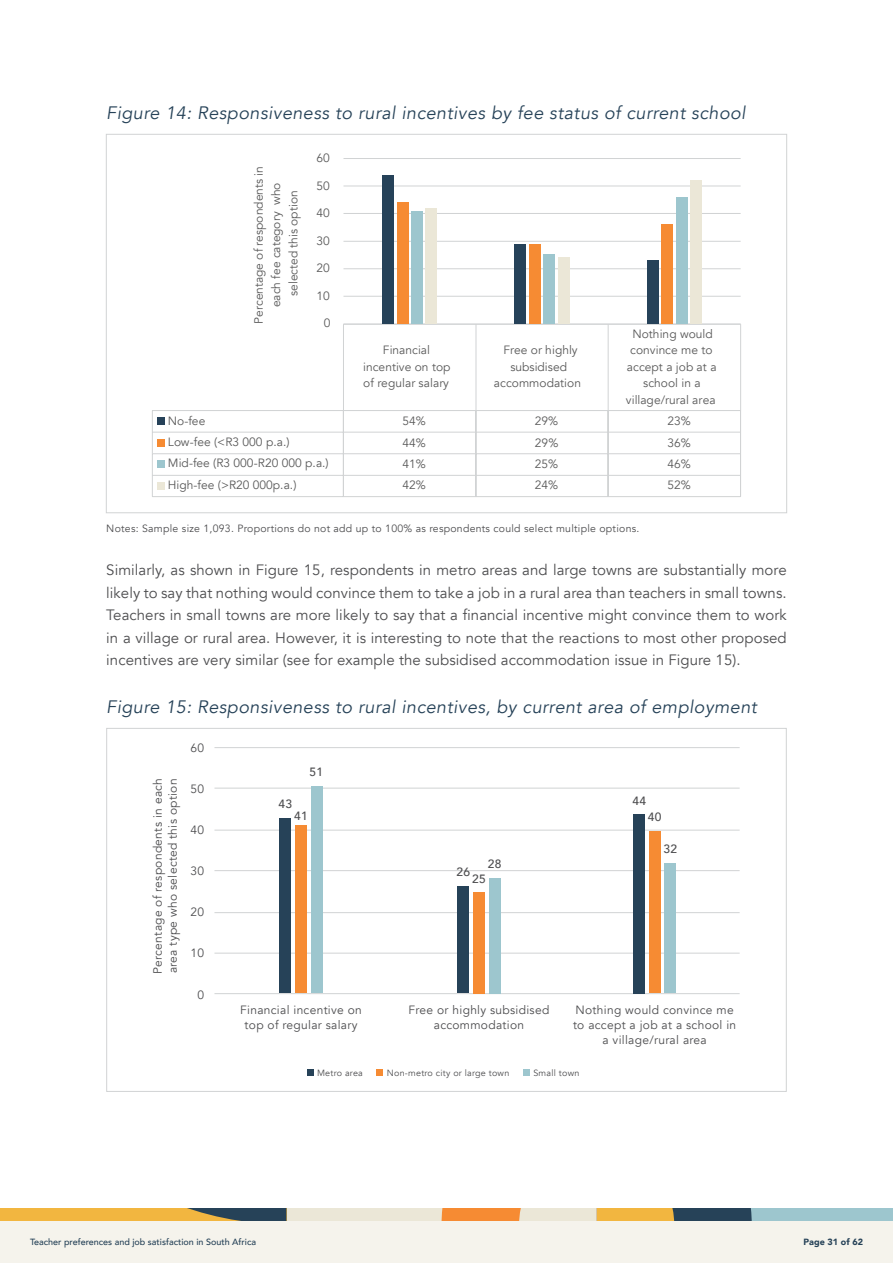
<style>
.page{position:relative;width:893px;height:1263px;background:#fff}
.page>*{position:absolute;margin:0;border:0;box-sizing:border-box;transform-origin:0 0}
.t1{font:italic 18px "Avenir";letter-spacing:.025em;color:#264258}
.t2{font:15px/22.5px "Avenir";letter-spacing:.005em;color:#4d4d4f;text-align:justify}
.t3{font:12px/16.5px "Avenir";color:#595959;text-align:center}
.t4{font:12px/15px "Avenir";letter-spacing:.025em;color:#4d4d4f;text-align:center}
.t5{font:500 12px "Avenir";letter-spacing:.025em;color:#4d4d4f}
.t6{font:10.5px "Avenir";letter-spacing:.025em;color:#4d4d4f}
.t7{font:500 9px "Avenir";color:#264258}
.t8{font:9px "Avenir";letter-spacing:.025em;color:#4d4d4f}
.t9{font:900 9px "Avenir";color:#264258}
</style>
<div class="page">
<div style="left:0;top:1208px;width:893px;height:55px;background:#f5f3ec"></div>
<div style="left:0;top:1208px;width:893px;height:12px;background:#ebe7d7"></div>
<svg style="left:0;top:1208px;width:286px;height:12px"></svg>
<svg style="left:442px;top:1208px;width:451px;height:12px"></svg>
<hr style="left:343px;top:296px;width:398px;height:1px;background:#d1d3d4">
<hr style="left:343px;top:268px;width:398px;height:1px;background:#d1d3d4">
<hr style="left:343px;top:241px;width:398px;height:1px;background:#d1d3d4">
<hr style="left:343px;top:213px;width:398px;height:1px;background:#d1d3d4">
<hr style="left:343px;top:186px;width:398px;height:1px;background:#d1d3d4">
<hr style="left:343px;top:158px;width:398px;height:1px;background:#d1d3d4">
<hr style="left:343px;top:324px;width:398px;height:1px;background:#d1d3d4">
<hr style="left:343px;top:324px;width:1px;height:86px;background:#d1d3d4">
<hr style="left:476px;top:324px;width:1px;height:86px;background:#d1d3d4">
<hr style="left:608px;top:324px;width:1px;height:86px;background:#d1d3d4">
<hr style="left:740px;top:324px;width:1px;height:86px;background:#d1d3d4">
<hr style="left:152px;top:410px;width:588px;height:1px;background:#d1d3d4">
<div style="left:157px;top:417px;width:8px;height:8px;background:#264259"></div>
<hr style="left:152px;top:432px;width:588px;height:1px;background:#d1d3d4">
<div style="left:157px;top:439px;width:8px;height:7px;background:#f68b33"></div>
<hr style="left:152px;top:453px;width:588px;height:1px;background:#d1d3d4">
<div style="left:157px;top:460px;width:8px;height:8px;background:#9dc6ce"></div>
<hr style="left:152px;top:475px;width:588px;height:1px;background:#d1d3d4">
<svg style="left:152px;top:411px;width:1px;height:85px"></svg>
<hr style="left:152px;top:496px;width:588px;height:1px;background:#d1d3d4">
<svg style="left:343px;top:411px;width:1px;height:85px"></svg>
<svg style="left:475px;top:411px;width:1px;height:85px"></svg>
<svg style="left:608px;top:411px;width:1px;height:85px"></svg>
<svg style="left:740px;top:410px;width:1px;height:87px"></svg>
<div style="left:157px;top:482px;width:8px;height:7px;background:#ebe7d7"></div>
<div style="left:382px;top:175px;width:12px;height:149px;background:#264259"></div>
<div style="left:397px;top:203px;width:11px;height:121px;background:#f68b33"></div>
<div style="left:411px;top:211px;width:12px;height:113px;background:#9dc6ce"></div>
<div style="left:426px;top:208px;width:11px;height:116px;background:#ebe7d7"></div>
<div style="left:515px;top:244px;width:11px;height:80px;background:#264259"></div>
<div style="left:529px;top:244px;width:12px;height:80px;background:#f68b33"></div>
<div style="left:544px;top:255px;width:11px;height:69px;background:#9dc6ce"></div>
<div style="left:558px;top:258px;width:12px;height:66px;background:#ebe7d7"></div>
<div style="left:647px;top:260px;width:12px;height:64px;background:#264259"></div>
<div style="left:662px;top:225px;width:11px;height:99px;background:#f68b33"></div>
<div style="left:676px;top:197px;width:11px;height:127px;background:#9dc6ce"></div>
<div style="left:691px;top:181px;width:11px;height:143px;background:#ebe7d7"></div>
<hr style="left:214px;top:747px;width:526px;height:1px;background:#d1d3d4">
<hr style="left:214px;top:788px;width:526px;height:1px;background:#d1d3d4">
<hr style="left:214px;top:830px;width:526px;height:1px;background:#d1d3d4">
<hr style="left:214px;top:870px;width:526px;height:1px;background:#d1d3d4">
<hr style="left:214px;top:912px;width:526px;height:1px;background:#d1d3d4">
<hr style="left:214px;top:953px;width:526px;height:1px;background:#d1d3d4">
<hr style="left:214px;top:993px;width:526px;height:1px;background:#d1d3d4">
<svg style="left:307px;top:1070px;width:6px;height:6px"></svg>
<svg style="left:377px;top:1070px;width:6px;height:6px"></svg>
<svg style="left:523px;top:1070px;width:6px;height:6px"></svg>
<div style="left:280px;top:818px;width:11px;height:175px;background:#264258"></div>
<div style="left:296px;top:825px;width:11px;height:168px;background:#f68b33"></div>
<div style="left:311px;top:786px;width:11px;height:207px;background:#9dc6ce"></div>
<div style="left:458px;top:887px;width:11px;height:106px;background:#264258"></div>
<div style="left:633px;top:814px;width:11px;height:179px;background:#264258"></div>
<div style="left:473px;top:892px;width:11px;height:101px;background:#f68b33"></div>
<div style="left:649px;top:831px;width:11px;height:162px;background:#f68b33"></div>
<div style="left:489px;top:878px;width:11px;height:115px;background:#9dc6ce"></div>
<div style="left:665px;top:863px;width:11px;height:130px;background:#9dc6ce"></div>
<p class="t1" style="left:106px;top:102px;width:641px">Figure 14: Responsiveness to rural incentives by fee status of current school</p>
<p class="t3" style="left:250px;top:324px;width:159px;line-height:17.4px;rotate:-90deg">Percentage of respondents in each fee category who selected this option</p>
<p class="t3" style="left:316px;top:150px;width:15px">60</p>
<p class="t3" style="left:316px;top:177px;width:15px">50</p>
<p class="t3" style="left:316px;top:205px;width:15px">40</p>
<p class="t3" style="left:316px;top:232px;width:15px">30</p>
<p class="t3" style="left:316px;top:260px;width:15px">20</p>
<p class="t3" style="left:316px;top:288px;width:15px">10</p>
<p class="t3" style="left:324px;top:315px;width:8px">0</p>
<p class="t3" style="left:363px;top:342px;width:89px">Financial incentive on top of regular salary</p>
<p class="t3" style="left:494px;top:342px;width:89px">Free or highly subsidised accommodation</p>
<p class="t3" style="left:626px;top:326px;width:92px">Nothing would convince me to accept a job at a school in a village/rural area</p>
<p class="t3" style="left:168px;top:412px;width:39px">No-fee</p>
<p class="t3" style="left:402px;top:413px;width:25px">54%</p>
<p class="t3" style="left:535px;top:413px;width:25px">29%</p>
<p class="t3" style="left:667px;top:413px;width:25px">23%</p>
<p class="t3" style="left:168px;top:434px;width:123px">Low-fee (&lt;R3 000 p.a.)</p>
<p class="t3" style="left:402px;top:434px;width:25px">44%</p>
<p class="t3" style="left:535px;top:434px;width:25px">29%</p>
<p class="t3" style="left:667px;top:434px;width:25px">36%</p>
<p class="t3" style="left:168px;top:455px;width:162px">Mid-fee (R3 000-R20 000 p.a.)</p>
<p class="t3" style="left:402px;top:456px;width:25px">41%</p>
<p class="t3" style="left:535px;top:456px;width:25px">25%</p>
<p class="t3" style="left:667px;top:456px;width:25px">46%</p>
<p class="t3" style="left:168px;top:477px;width:130px">High-fee (&gt;R20 000p.a.)</p>
<p class="t3" style="left:402px;top:477px;width:25px">42%</p>
<p class="t3" style="left:535px;top:477px;width:25px">24%</p>
<p class="t3" style="left:667px;top:477px;width:25px">52%</p>
<p class="t6" style="left:106px;top:522px;width:535px">Notes: Sample size 1,093. Proportions do not add up to 100% as respondents could select multiple options.</p>
<p class="t2" style="left:106px;top:559px;width:682px">Similarly, as shown in Figure 15, respondents in metro areas and large towns are substantially more likely to say that nothing would convince them to take a job in a rural area than teachers in small towns.<br>Teachers in small towns are more likely to say that a financial incentive might convince them to work in a village or rural area. However, it is interesting to note that the reactions to most other proposed incentives are very similar (see for example the subsidised accommodation issue in Figure 15).</p>
<p class="t1" style="left:106px;top:696px;width:652px">Figure 15: Responsiveness to rural incentives, by current area of employment</p>
<p class="t4" style="left:190px;top:741px;width:15px">60</p>
<p class="t4" style="left:190px;top:782px;width:15px">50</p>
<p class="t4" style="left:190px;top:823px;width:15px">40</p>
<p class="t4" style="left:190px;top:864px;width:15px">30</p>
<p class="t4" style="left:190px;top:905px;width:15px">20</p>
<p class="t4" style="left:190px;top:946px;width:15px">10</p>
<p class="t4" style="left:197px;top:987px;width:8px">0</p>
<p class="t5" style="left:310px;top:761px;width:15px">51</p>
<p class="t4" style="left:150px;top:974px;width:197px;text-align:left;rotate:-90deg">Percentage of respondents in each area type who selected this option</p>
<p class="t5" style="left:278px;top:793px;width:15px">43</p>
<p class="t5" style="left:632px;top:791px;width:15px">44</p>
<p class="t5" style="left:294px;top:805px;width:15px">41</p>
<p class="t5" style="left:648px;top:806px;width:15px">40</p>
<p class="t5" style="left:663px;top:838px;width:15px">32</p>
<p class="t5" style="left:488px;top:853px;width:15px">28</p>
<p class="t5" style="left:456px;top:862px;width:15px">26</p>
<p class="t5" style="left:472px;top:869px;width:15px">25</p>
<p class="t4" style="left:240px;top:1003px;width:123px">Financial incentive on top of regular salary</p>
<p class="t4" style="left:409px;top:1003px;width:142px">Free or highly subsidised accommodation</p>
<p class="t4" style="left:573px;top:1003px;width:165px">Nothing would convince me to accept a job at a school in a village/rural area</p>
<p class="t8" style="left:317px;top:1067px;width:47px">Metro area</p>
<p class="t8" style="left:387px;top:1067px;width:124px">Non-metro city or large town</p>
<p class="t8" style="left:533px;top:1067px;width:48px">Small town</p>
<p class="t7" style="left:30px;top:1234px;width:228px">Teacher preferences and job satisfaction in South Africa</p>
<p class="t9" style="left:803px;top:1234px;width:61px">Page 31 of 62</p>
</div>
